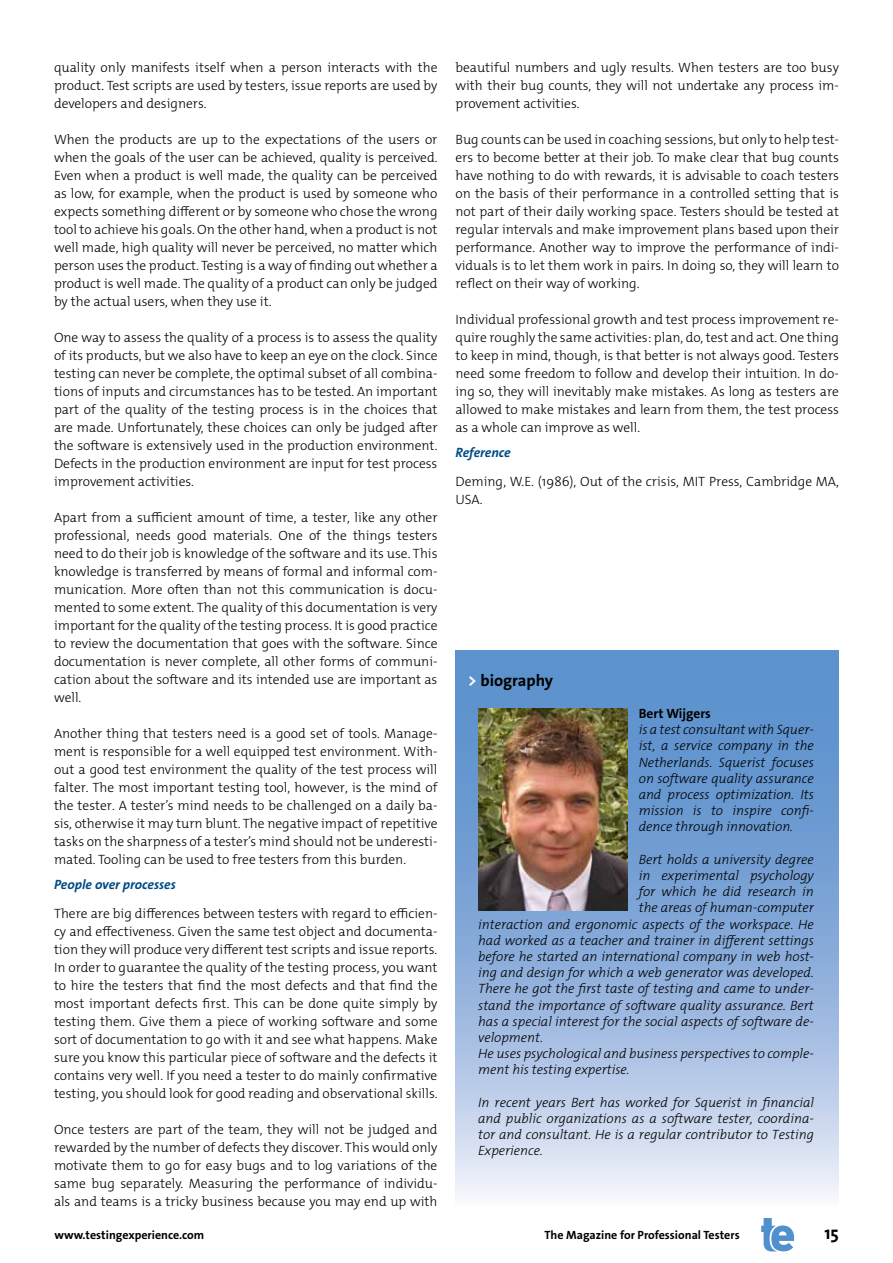
<style>
.page{position:relative;width:893px;height:1263px;background:#fff}
.page>*{position:absolute;margin:0;border:0;box-sizing:border-box;transform-origin:0 0}
.t1{font:700 18px "The Sans Os F";color:#000}
.t2{font:700 16.5px "The Sans Os F";color:#000}
.t3{font:300 13.5px/18px "The Mix Os F";color:#000;text-align:justify}
.t4{font:italic 300 13.5px/16.2px "The Mix Os F";color:#000;text-align:justify}
.t5{font:italic 700 13.5px "The Sans Os F";color:#004b85}
.t6{font:700 13.5px "The Sans Os F";color:#000}
.t7{font:700 12px "The Sans Os F";color:#000}
.s1{color:#fff}
</style>
<div class="page">
<svg style="left:761px;top:1218px;width:33px;height:33px"></svg>
<svg style="left:455px;top:650px;width:384px;height:546px;background:#93b3dc"></svg>
<img style="left:479px;top:708px;width:148px;height:202px">
<p class="t3" style="left:54px;top:59px;width:385px">quality only manifests itself when a person interacts with the product. Test scripts are used by testers, issue reports are used by developers and designers.</p>
<p class="t3" style="left:54px;top:131px;width:385px">When the products are up to the expectations of the users or when the goals of the user can be achieved, quality is perceived.<br>Even when a product is well made, the quality can be perceived as low, for example, when the product is used by someone who expects something different or by someone who chose the wrong tool to achieve his goals. On the other hand, when a product is not well made, high quality will never be perceived, no matter which person uses the product. Testing is a way of finding out whether a product is well made. The quality of a product can only be judged by the actual users, when they use it.</p>
<p class="t3" style="left:54px;top:329px;width:385px">One way to assess the quality of a process is to assess the quality of its products, but we also have to keep an eye on the clock. Since testing can never be complete, the optimal subset of all combina&shy;tions of inputs and circumstances has to be tested. An important part of the quality of the testing process is in the choices that are made. Unfortunately, these choices can only be judged after the software is extensively used in the production environment.<br>Defects in the production environment are input for test process improvement activities.</p>
<p class="t3" style="left:54px;top:508px;width:385px">Apart from a sufficient amount of time, a tester, like any other professional, needs good materials. One of the things testers need to do their job is knowledge of the software and its use. This knowledge is transferred by means of formal and informal com&shy;munication. More often than not this communication is docu&shy;mented to some extent. The quality of this documentation is very important for the quality of the testing process. It is good practice to review the documentation that goes with the software. Since documentation is never complete, all other forms of communi&shy;cation about the software and its intended use are important as well.</p>
<p class="t3" style="left:54px;top:724px;width:385px">Another thing that testers need is a good set of tools. Manage&shy;ment is responsible for a well equipped test environment. With&shy;out a good test environment the quality of the test process will falter. The most important testing tool, however, is the mind of the tester. A tester’s mind needs to be challenged on a daily ba&shy;sis, otherwise it may turn blunt. The negative impact of repetitive tasks on the sharpness of a tester’s mind should not be underesti&shy;mated. Tooling can be used to free testers from this burden.</p>
<p class="t5" style="left:54px;top:876px;width:123px">People over processes</p>
<p class="t3" style="left:54px;top:904px;width:385px">There are big differences between testers with regard to efficien&shy;cy and effectiveness. Given the same test object and documenta&shy;tion they will produce very different test scripts and issue reports.<br>In order to guarantee the quality of the testing process, you want to hire the testers that find the most defects and that find the most important defects first. This can be done quite simply by testing them. Give them a piece of working software and some sort of documentation to go with it and see what happens. Make sure you know this particular piece of software and the defects it contains very well. If you need a tester to do mainly confirmative testing, you should look for good reading and observational skills.</p>
<p class="t3" style="left:54px;top:1120px;width:385px">Once testers are part of the team, they will not be judged and rewarded by the number of defects they discover. This would only motivate them to go for easy bugs and to log variations of the same bug separately. Measuring the performance of individu&shy;als and teams is a tricky business because you may end up with</p>
<p class="t3" style="left:455px;top:58px;width:385px">beautiful numbers and ugly results. When testers are too busy with their bug counts, they will not undertake any process im&shy;provement activities.</p>
<p class="t3" style="left:455px;top:130px;width:385px">Bug counts can be used in coaching sessions, but only to help test&shy;ers to become better at their job. To make clear that bug counts have nothing to do with rewards, it is advisable to coach testers on the basis of their performance in a controlled setting that is not part of their daily working space. Testers should be tested at regular intervals and make improvement plans based upon their performance. Another way to improve the performance of indi&shy;viduals is to let them work in pairs. In doing so, they will learn to reflect on their way of working.</p>
<p class="t3" style="left:455px;top:310px;width:385px">Individual professional growth and test process improvement re&shy;quire roughly the same activities: plan, do, test and act. One thing to keep in mind, though, is that better is not always good. Testers need some freedom to follow and develop their intuition. In do&shy;ing so, they will inevitably make mistakes. As long as testers are allowed to make mistakes and learn from them, the test process as a whole can improve as well.</p>
<p class="t5" style="left:455px;top:444px;width:57px">Reference</p>
<p class="t3" style="left:455px;top:472px;width:385px">Deming, W.E. (1986), Out of the crisis, MIT Press, Cambridge MA,<br>USA.</p>
<p class="t2" style="left:468px;top:670px;width:87px"><span class="s1">&gt;</span> biography</p>
<p class="t6" style="left:639px;top:705px;width:74px">Bert Wijgers</p>
<p class="t4" style="left:639px;top:721px;width:177px">is a test consultant with Squer&shy;ist, a service company in the Netherlands. Squerist focuses on software quality assurance and process optimization. Its mission is to inspire confi&shy;dence through innovation.</p>
<p class="t4" style="left:639px;top:851px;width:177px">Bert holds a university degree</p>
<p class="t4" style="left:639px;top:867px;width:177px">in experimental psychology</p>
<p class="t4" style="left:639px;top:883px;width:177px">for which he did research in</p>
<p class="t4" style="left:639px;top:900px;width:177px">the areas of human-computer</p>
<p class="t4" style="left:478px;top:916px;width:337px">interaction and ergonomic aspects of the workspace. He</p>
<p class="t4" style="left:478px;top:932px;width:337px">had worked as a teacher and trainer in different settings</p>
<p class="t4" style="left:478px;top:948px;width:337px">before he started an international company in web host-</p>
<p class="t4" style="left:478px;top:964px;width:337px">ing and design for which a web generator was developed.</p>
<p class="t4" style="left:478px;top:981px;width:337px">There he got the first taste of testing and came to under-</p>
<p class="t4" style="left:478px;top:997px;width:337px">stand the importance of software quality assurance. Bert</p>
<p class="t4" style="left:478px;top:1013px;width:337px">has a special interest for the social aspects of software de-</p>
<p class="t4" style="left:478px;top:1029px;width:66px">velopment.</p>
<p class="t4" style="left:478px;top:1045px;width:337px">He uses psychological and business perspectives to comple-</p>
<p class="t4" style="left:478px;top:1062px;width:153px">ment his testing expertise.</p>
<p class="t4" style="left:478px;top:1094px;width:337px">In recent years Bert has worked for Squerist in financial and public organizations as a software tester, coordina&shy;tor and consultant. He is a regular contributor to Testing Experience.</p>
<p class="t7" style="left:54px;top:1227px;width:151px">www.testingexperience.com</p>
<p class="t7" style="left:544px;top:1227px;width:197px">The Magazine for Professional Testers</p>
<h1 class="t1" style="left:824px;top:1221px;width:16px">15</h1>
</div>
